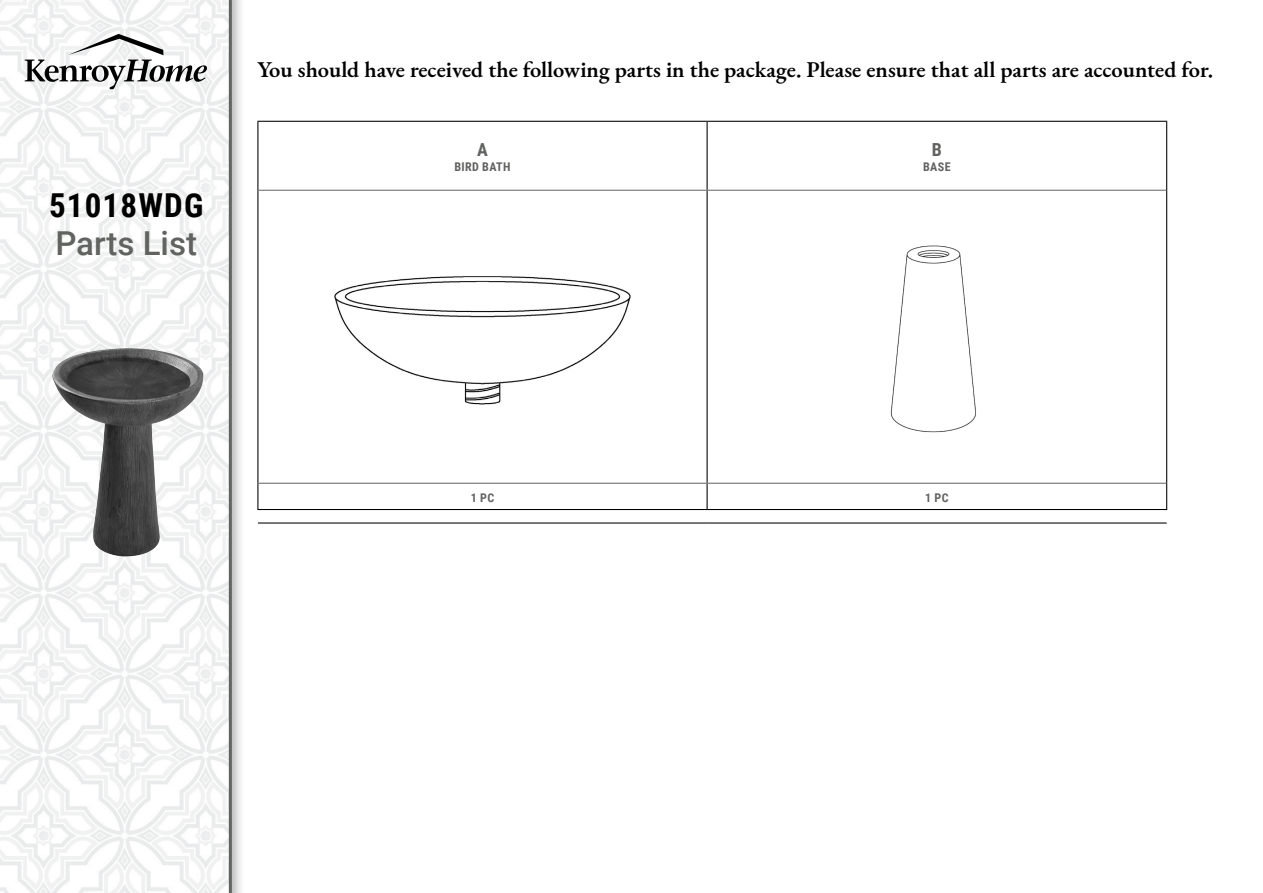
<style>
.page{position:relative;width:1263px;height:893px;background:#fff}
.page>*{position:absolute;margin:0;border:0;box-sizing:border-box;transform-origin:0 0}
.t1{font:500 33px "Roboto";color:#616360}
.t2{font:700 33px "Roboto Condensed";letter-spacing:.035em;color:#000}
.t3{font:600 22.5px "EB Garamond";color:#000}
.t4{font:700 18px "Roboto Condensed";color:#616360}
.t5{font:700 12px "Roboto Condensed";letter-spacing:.035em;color:#616360}
</style>
<div class="page">
<hr style="left:257px;top:121px;width:450px;height:1px;background:#000">
<hr style="left:257px;top:122px;width:1px;height:68px;background:#000">
<hr style="left:707px;top:121px;width:460px;height:1px;background:#000">
<hr style="left:706px;top:122px;width:2px;height:68px;background:#000">
<hr style="left:1166px;top:122px;width:1px;height:68px;background:#000">
<hr style="left:257px;top:190px;width:1px;height:293px;background:#000">
<hr style="left:706px;top:191px;width:2px;height:292px;background:#000">
<hr style="left:1166px;top:190px;width:1px;height:293px;background:#000">
<svg style="left:257px;top:483px;width:1px;height:26px"></svg>
<hr style="left:706px;top:484px;width:2px;height:25px;background:#000">
<svg style="left:1166px;top:483px;width:1px;height:26px"></svg>
<hr style="left:257px;top:509px;width:450px;height:1px;background:#000">
<hr style="left:707px;top:509px;width:460px;height:1px;background:#000">
<hr style="left:258px;top:522px;width:449px;height:2px;background:#000">
<hr style="left:707px;top:522px;width:460px;height:2px;background:#000">
<hr style="left:258px;top:190px;width:449px;height:1px;background:#616360">
<hr style="left:707px;top:190px;width:459px;height:1px;background:#616360">
<hr style="left:258px;top:483px;width:449px;height:1px;background:#616360">
<hr style="left:707px;top:483px;width:459px;height:1px;background:#616360">
<div style="left:0;top:0;width:245px;height:893px;background:#000;opacity:.26"></div>
<svg style="left:0;top:0;width:233px;height:893px"></svg>
<svg style="left:25px;top:34px;width:182px;height:55px"></svg>
<img style="left:27px;top:305px;width:200px;height:271px">
<img style="left:334px;top:276px;width:297px;height:129px">
<img style="left:890px;top:245px;width:86px;height:188px">
<h1 class="t2" style="left:49px;top:182px;width:156px">51018WDG</h1>
<h1 class="t1" style="left:55px;top:220px;width:143px">Parts List</h1>
<p class="t3" style="left:257px;top:54px;width:957px">You should have received the following parts in the package. Please ensure that all parts are accounted for.</p>
<p class="t4" style="left:477px;top:137px;width:12px">A</p>
<p class="t5" style="left:454px;top:158px;width:58px">BIRD BATH</p>
<p class="t4" style="left:932px;top:137px;width:12px">B</p>
<p class="t5" style="left:923px;top:158px;width:29px">BASE</p>
<p class="t5" style="left:471px;top:489px;width:25px">1 PC</p>
<p class="t5" style="left:925px;top:489px;width:25px">1 PC</p>
</div>
